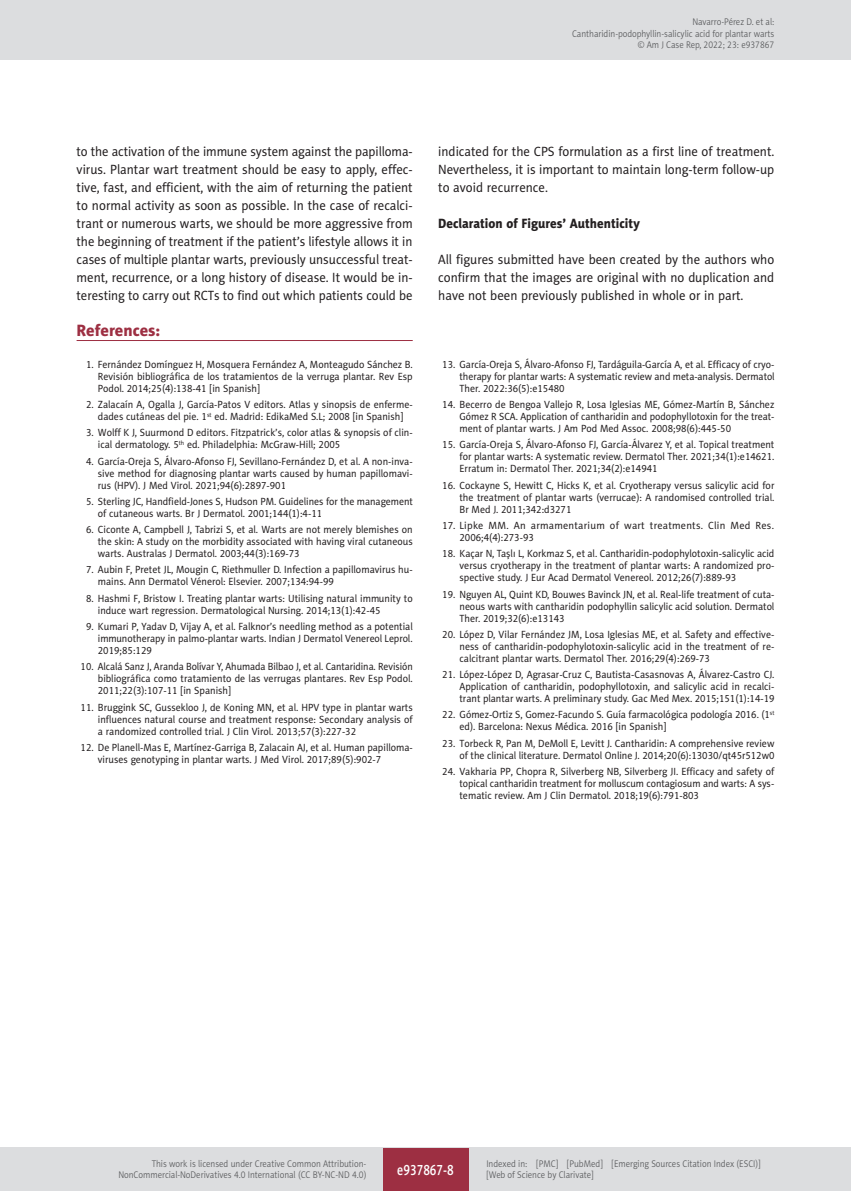
<style>
.page{position:relative;width:851px;height:1191px;background:#fff}
.page>*{position:absolute;margin:0;border:0;box-sizing:border-box;transform-origin:0 0}
.AJCR_Referencje_Tytu{font:16.5px "Naomi Sans EFN Heavy";color:#9d2f42}
.t1{font:15px "Naomi Sans EFN Medium";color:#fff;scale:.8 1}
.AJCR_Body{font:13.5px/18px "Naomi Sans EFN";color:#231f20;text-align:justify;scale:.94 1}
.AJCR_Body-2{font:13.5px/18px "Naomi Sans EFN";color:#231f20;text-align:justify;scale:.95 1}
.AJCR_Headline_2{font:13.5px "Naomi Sans EFN Heavy";color:#231f20;scale:.95 1}
.AJCR_Referencje_punk{font:10.5px/12px "Naomi Sans EFN";color:#231f20;text-align:justify;scale:.95 1}
.AJCR_Referencje_punk-2{font:10.5px/12px "Naomi Sans EFN";color:#231f20;text-align:justify;scale:.94 1}
.AJCR_Referencje_punk-3{font:10.5px/12px "Naomi Sans EFN";color:#231f20;text-align:justify;scale:.93 1}
.AJCR_Referencje_punk-4{font:10.5px/12px "Naomi Sans EFN";letter-spacing:.02em;color:#231f20}
.t2{font:9.75px/11.2px "Naomi Sans EFN Light";color:#57585a;text-align:right;scale:.9 1}
</style>
<div class="page">
<hr style="left:77px;top:340px;width:335px;height:1px;background:#9d2f42">
<div style="left:0;top:0;width:850px;height:60px;background:#dcdddf"></div>
<div style="left:0;top:1148px;width:850px;height:43px;background:#dcdddf"></div>
<div style="left:383px;top:1147px;width:85px;height:43px;background:#9d2f42"></div>
<p class="t2" style="left:572px;top:16px;width:226px">Navarro-Pérez D. et al:<br>Cantharidin-podophyllin-salicylic acid for plantar warts © Am J Case Rep, 2022; 23: e937867</p>
<p class="AJCR_Body" style="left:77px;top:142px;width:359px">to the activation of the immune system against the papilloma&shy;virus. Plantar wart treatment should be easy to apply, effec&shy;tive, fast, and efficient, with the aim of returning the patient to normal activity as soon as possible. In the case of recalci&shy;trant or numerous warts, we should be more aggressive from the beginning of treatment if the patient’s lifestyle allows it in cases of multiple plantar warts, previously unsuccessful treat&shy;ment, recurrence, or a long history of disease. It would be in&shy;teresting to carry out RCTs to find out which patients could be</p>
<p class="AJCR_Body-2" style="left:438px;top:142px;width:355px">indicated for the CPS formulation as a first line of treatment.<br>Nevertheless, it is important to maintain long-term follow-up to avoid recurrence.</p>
<p class="AJCR_Headline_2" style="left:438px;top:215px;width:214px">Declaration of Figures’ Authenticity</p>
<p class="AJCR_Body-2" style="left:438px;top:250px;width:355px">All figures submitted have been created by the authors who confirm that the images are original with no duplication and have not been previously published in whole or in part.</p>
<p class="AJCR_Referencje_Tytu" style="left:77px;top:320px;width:85px">References:</p>
<p class="AJCR_Referencje_punk" style="left:98px;top:358px;width:333px;text-indent:-12px">1. Fernández Domínguez H, Mosquera Fernández A, Monteagudo Sánchez B.<br>Revisión bibliográfica de los tratamientos de la verruga plantar. Rev Esp Podol. 2014;25(4):138-41 [in Spanish]</p>
<p class="AJCR_Referencje_punk" style="left:86px;top:399px;width:345px;text-align:center">2. Zalacaín A, Ogalla J, García-Patos V editors. Atlas y sinopsis de enferme&shy;dades cutáneas del pie. 1<sup>st</sup> ed. Madrid: EdikaMed S.L; 2008 [in Spanish]</p>
<p class="AJCR_Referencje_punk" style="left:98px;top:427px;width:333px;text-indent:-12px">3. Wolff K J, Suurmond D editors. Fitzpatrick’s, color atlas &amp; synopsis of clin&shy;ical dermatology. 5<sup>th</sup> ed. Philadelphia: McGraw-Hill; 2005</p>
<p class="AJCR_Referencje_punk" style="left:98px;top:455px;width:333px;text-indent:-12px">4. García-Oreja S, Álvaro-Afonso FJ, Sevillano-Fernández D, et al. A non-inva&shy;sive method for diagnosing plantar warts caused by human papillomavi&shy;rus (HPV). J Med Virol. 2021;94(6):2897-901</p>
<p class="AJCR_Referencje_punk-2" style="left:98px;top:495px;width:336px;text-indent:-12px">5. Sterling JC, Handfield-Jones S, Hudson PM. Guidelines for the management of cutaneous warts. Br J Dermatol. 2001;144(1):4-11</p>
<p class="AJCR_Referencje_punk" style="left:98px;top:524px;width:333px;text-indent:-12px">6. Ciconte A, Campbell J, Tabrizi S, et al. Warts are not merely blemishes on the skin: A study on the morbidity associated with having viral cutaneous warts. Australas J Dermatol. 2003;44(3):169-73</p>
<p class="AJCR_Referencje_punk" style="left:98px;top:564px;width:333px;text-indent:-12px">7. Aubin F, Pretet JL, Mougin C, Riethmuller D. Infection a papillomavirus hu&shy;mains. Ann Dermatol Vénerol: Elsevier. 2007;134:94-99</p>
<p class="AJCR_Referencje_punk" style="left:98px;top:592px;width:333px;text-indent:-12px">8. Hashmi F, Bristow I. Treating plantar warts: Utilising natural immunity to induce wart regression. Dermatological Nursing. 2014;13(1):42-45</p>
<p class="AJCR_Referencje_punk" style="left:98px;top:620px;width:333px;text-indent:-12px">9. Kumari P, Yadav D, Vijay A, et al. Falknor’s needling method as a potential immunotherapy in palmo-plantar warts. Indian J Dermatol Venereol Leprol.<br>2019;85:129</p>
<p class="AJCR_Referencje_punk-3" style="left:98px;top:661px;width:340px;text-indent:-17px">10. Alcalá Sanz J, Aranda Bolívar Y, Ahumada Bilbao J, et al. Cantaridina. Revisión bibliográfica como tratamiento de las verrugas plantares. Rev Esp Podol.<br>2011;22(3):107-11 [in Spanish]</p>
<p class="AJCR_Referencje_punk" style="left:98px;top:701px;width:333px;text-indent:-17px">11. Bruggink SC, Gussekloo J, de Koning MN, et al. HPV type in plantar warts influences natural course and treatment response: Secondary analysis of a randomized controlled trial. J Clin Virol. 2013;57(3):227-32</p>
<p class="AJCR_Referencje_punk" style="left:98px;top:741px;width:333px;text-indent:-17px">12. De Planell-Mas E, Martínez-Garriga B, Zalacain AJ, et al. Human papilloma&shy;viruses genotyping in plantar warts. J Med Virol. 2017;89(5):902-7</p>
<p class="AJCR_Referencje_punk-2" style="left:459px;top:358px;width:336px;text-indent:-17px">13. García-Oreja S, Álvaro-Afonso FJ, Tardáguila-García A, et al. Efficacy of cryo&shy;therapy for plantar warts: A systematic review and meta-analysis. Dermatol Ther. 2022:36(5):e15480</p>
<p class="AJCR_Referencje_punk" style="left:459px;top:399px;width:333px;text-indent:-17px">14. Becerro de Bengoa Vallejo R, Losa Iglesias ME, Gómez-Martín B, Sánchez Gómez R SCA. Application of cantharidin and podophyllotoxin for the treat&shy;ment of plantar warts. J Am Pod Med Assoc. 2008;98(6):445-50</p>
<p class="AJCR_Referencje_punk" style="left:459px;top:439px;width:333px;text-indent:-17px">15. García-Oreja S, Álvaro-Afonso FJ, García-Álvarez Y, et al. Topical treatment for plantar warts: A systematic review. Dermatol Ther. 2021;34(1):e14621.<br>Erratum in: Dermatol Ther. 2021;34(2):e14941</p>
<p class="AJCR_Referencje_punk" style="left:459px;top:479px;width:333px;text-indent:-17px">16. Cockayne S, Hewitt C, Hicks K, et al. Cryotherapy versus salicylic acid for the treatment of plantar warts (verrucae): A randomised controlled trial.<br>Br Med J. 2011;342:d3271</p>
<p class="AJCR_Referencje_punk-4" style="left:459px;top:519px;width:316px;text-indent:-17px">17. Lipke MM. An armamentarium of wart treatments. Clin Med Res.<br>2006;4(4):273-93</p>
<p class="AJCR_Referencje_punk" style="left:459px;top:548px;width:333px;text-indent:-17px">18. Kaçar N, Taşlı L, Korkmaz S, et al. Cantharidin-podophylotoxin-salicylic acid versus cryotherapy in the treatment of plantar warts: A randomized pro&shy;spective study. J Eur Acad Dermatol Venereol. 2012;26(7):889-93</p>
<p class="AJCR_Referencje_punk-2" style="left:459px;top:588px;width:336px;text-indent:-17px">19. Nguyen AL, Quint KD, Bouwes Bavinck JN, et al. Real-life treatment of cuta&shy;neous warts with cantharidin podophyllin salicylic acid solution. Dermatol Ther. 2019;32(6):e13143</p>
<p class="AJCR_Referencje_punk" style="left:459px;top:628px;width:333px;text-indent:-17px">20. López D, Vilar Fernández JM, Losa Iglesias ME, et al. Safety and effective&shy;ness of cantharidin-podophylotoxin-salicylic acid in the treatment of re&shy;calcitrant plantar warts. Dermatol Ther. 2016;29(4):269-73</p>
<p class="AJCR_Referencje_punk" style="left:459px;top:668px;width:333px;text-indent:-17px">21. López-López D, Agrasar-Cruz C, Bautista-Casasnovas A, Álvarez-Castro CJ.<br>Application of cantharidin, podophyllotoxin, and salicylic acid in recalci&shy;trant plantar warts. A preliminary study. Gac Med Mex. 2015;151(1):14-19</p>
<p class="AJCR_Referencje_punk" style="left:459px;top:709px;width:333px;text-indent:-17px">22. Gómez-Ortiz S, Gomez-Facundo S. Guía farmacológica podología 2016. (1<sup>st </sup>ed). Barcelona: Nexus Médica. 2016 [in Spanish]</p>
<p class="AJCR_Referencje_punk" style="left:442px;top:737px;width:351px;text-align:right">23. Torbeck R, Pan M, DeMoll E, Levitt J. Cantharidin: A comprehensive review of the clinical literature. Dermatol Online J. 2014;20(6):13030/qt45r512w0</p>
<p class="AJCR_Referencje_punk" style="left:459px;top:765px;width:333px;text-indent:-17px">24. Vakharia PP, Chopra R, Silverberg NB, Silverberg JI. Efficacy and safety of topical cantharidin treatment for molluscum contagiosum and warts: A sys&shy;tematic review. Am J Clin Dermatol. 2018;19(6):791-803</p>
<p class="t2" style="left:118px;top:1158px;width:277px">This work is licensed under Creative Common Attribution-<br>NonCommercial-NoDerivatives 4.0 International (CC BY-NC-ND 4.0)</p>
<h2 class="t1" style="left:397px;top:1160px;width:72px">e937867-8</h2>
<p class="t2" style="left:486px;top:1158px;width:306px;text-align:left">Indexed in: [PMC] [PubMed] [Emerging Sources Citation Index (ESCI)] [Web of Science by Clarivate]</p>
</div>
